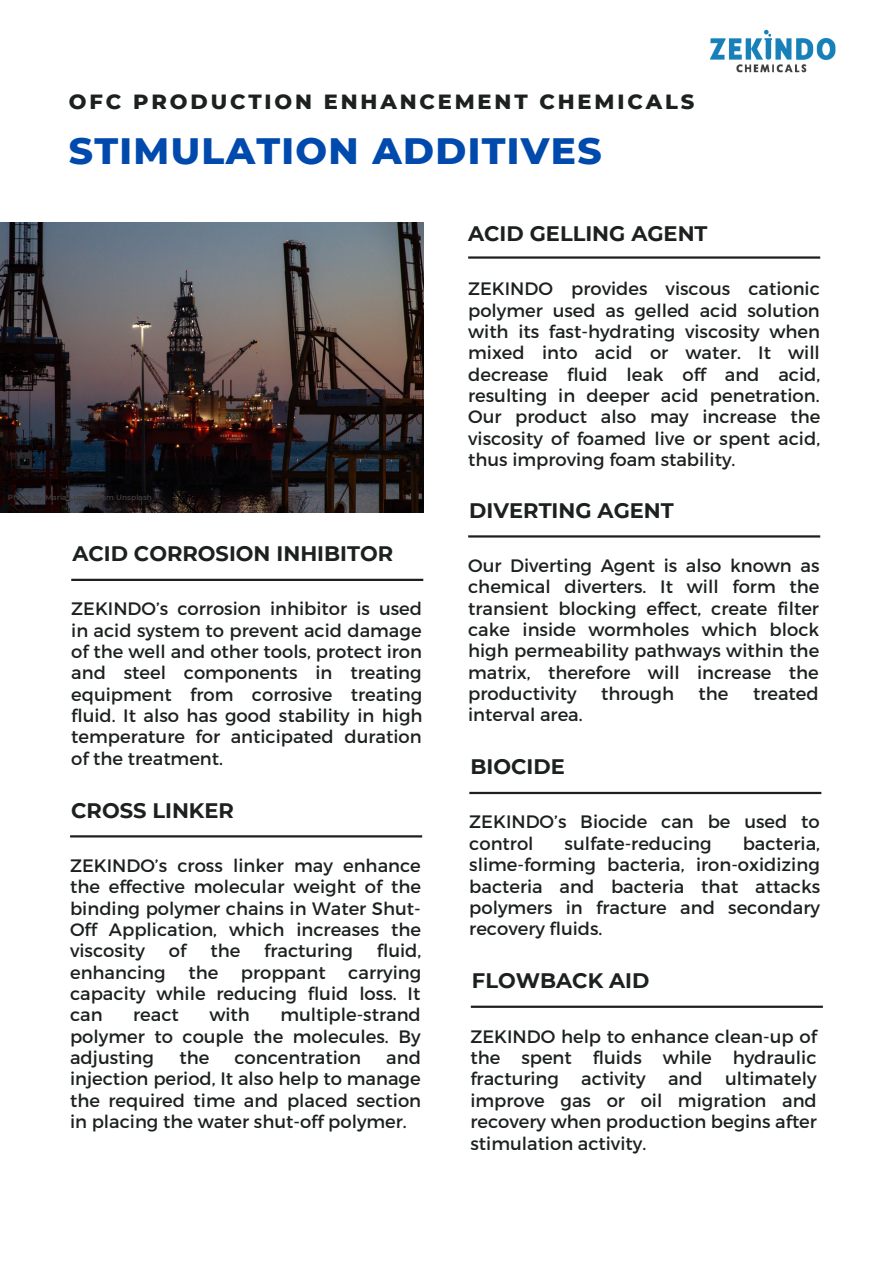
<style>
.page{position:relative;width:893px;height:1264px;background:#fff}
.page>*{position:absolute;margin:0;border:0;box-sizing:border-box;transform-origin:0 0}
.t1{font:800 37.5px "Montserrat";letter-spacing:.035em;color:#004aad}
.t2{font:700 21px "Montserrat";color:#1c2120}
.t3{font:800 21px "Montserrat";letter-spacing:.135em;color:#1c2120}
.t4{font:18px/21.3px "Montserrat";color:#1c2120;text-align:justify}
.t5{font:600 7.5px "Montserrat";color:#3d3d3d}
</style>
<div class="page">
<hr style="left:71px;top:578px;width:352px;height:3px;background:#1c2120">
<hr style="left:468px;top:256px;width:352px;height:3px;background:#1c2120">
<hr style="left:469px;top:791px;width:352px;height:3px;background:#1c2120">
<hr style="left:70px;top:835px;width:352px;height:2px;background:#1c2120">
<hr style="left:468px;top:535px;width:352px;height:2px;background:#1c2120">
<hr style="left:471px;top:1005px;width:351px;height:2px;background:#1c2120">
<img style="left:0;top:222px;width:423px;height:290px">
<img style="left:710px;top:29px;width:126px;height:44px">
<p class="t3" style="left:69px;top:89px;width:627px">OFC PRODUCTION ENHANCEMENT CHEMICALS</p>
<h1 class="t1" style="left:69px;top:128px;width:534px">STIMULATION ADDITIVES</h1>
<p class="t2" style="left:468px;top:221px;width:241px">ACID GELLING AGENT</p>
<p class="t5" style="left:8px;top:493px;width:146px">Photo by Maria Lupan from Unsplash</p>
<p class="t2" style="left:72px;top:540px;width:322px">ACID CORROSION INHIBITOR</p>
<p class="t4" style="left:71px;top:597px;width:353px">ZEKINDO’s corrosion inhibitor is used in acid system to prevent acid damage of the well and other tools, protect iron and steel components in treating equipment from corrosive treating fluid. It also has good stability in high temperature for anticipated duration of the treatment.</p>
<p class="t2" style="left:71px;top:797px;width:164px">CROSS LINKER</p>
<p class="t4" style="left:70px;top:853px;width:352px">ZEKINDO’s cross linker may enhance the effective molecular weight of the binding polymer chains in Water Shut-Off Application, which increases the viscosity</p>
<p class="t4" style="left:169px;top:939px;width:19px">of</p>
<p class="t4" style="left:210px;top:939px;width:31px">the</p>
<p class="t4" style="left:264px;top:939px;width:90px">fracturing</p>
<p class="t4" style="left:377px;top:939px;width:46px">fluid,</p>
<p class="t4" style="left:70px;top:960px;width:97px">enhancing</p>
<p class="t4" style="left:188px;top:960px;width:31px">the</p>
<p class="t4" style="left:241px;top:960px;width:86px">proppant</p>
<p class="t4" style="left:70px;top:960px;width:352px;text-indent:278px">carrying capacity while reducing fluid loss. It can</p>
<p class="t4" style="left:70px;top:1003px;width:352px;text-indent:210px">multiple-strand polymer to couple the molecules. By adjusting</p>
<p class="t4" style="left:133px;top:1003px;width:47px">react</p>
<p class="t4" style="left:209px;top:1003px;width:42px">with</p>
<p class="t4" style="left:179px;top:1046px;width:31px">the</p>
<p class="t4" style="left:234px;top:1046px;width:128px">concentration</p>
<p class="t4" style="left:70px;top:1046px;width:352px;text-indent:316px">and injection period, It also help to manage the required time and placed section in placing the water shut-off polymer.</p>
<p class="t4" style="left:468px;top:277px;width:354px">ZEKINDO provides viscous cationic polymer used as gelled acid solution with its fast-hydrating viscosity when mixed into acid or water. It will decrease fluid leak off and acid, resulting in deeper acid penetration.<br>Our product also may increase the viscosity of foamed live or spent acid, thus improving foam stability.</p>
<p class="t2" style="left:469px;top:497px;width:206px">DIVERTING AGENT</p>
<p class="t4" style="left:468px;top:554px;width:353px">Our Diverting Agent is also known as chemical diverters. It will form the transient blocking effect, create filter cake inside wormholes which block high permeability pathways within the matrix, therefore will increase the productivity</p>
<p class="t4" style="left:601px;top:682px;width:74px">through</p>
<p class="t4" style="left:698px;top:682px;width:31px">the</p>
<p class="t4" style="left:753px;top:682px;width:67px">treated</p>
<p class="t4" style="left:468px;top:703px;width:116px">interval area.</p>
<p class="t2" style="left:470px;top:753px;width:96px">BIOCIDE</p>
<p class="t4" style="left:469px;top:810px;width:352px">ZEKINDO’s Biocide can be used to control</p>
<p class="t4" style="left:469px;top:831px;width:352px;text-indent:273px">bacteria, slime-forming bacteria, iron-oxidizing bacteria and bacteria that attacks polymers in fracture and secondary recovery fluids.</p>
<p class="t4" style="left:564px;top:831px;width:148px">sulfate-reducing</p>
<p class="t2" style="left:472px;top:967px;width:179px">FLOWBACK AID</p>
<p class="t4" style="left:470px;top:1024px;width:348px">ZEKINDO help to enhance clean-up of the spent fluids while hydraulic fracturing activity and ultimately improve gas or oil migration and recovery when production begins after stimulation activity.</p>
</div>
